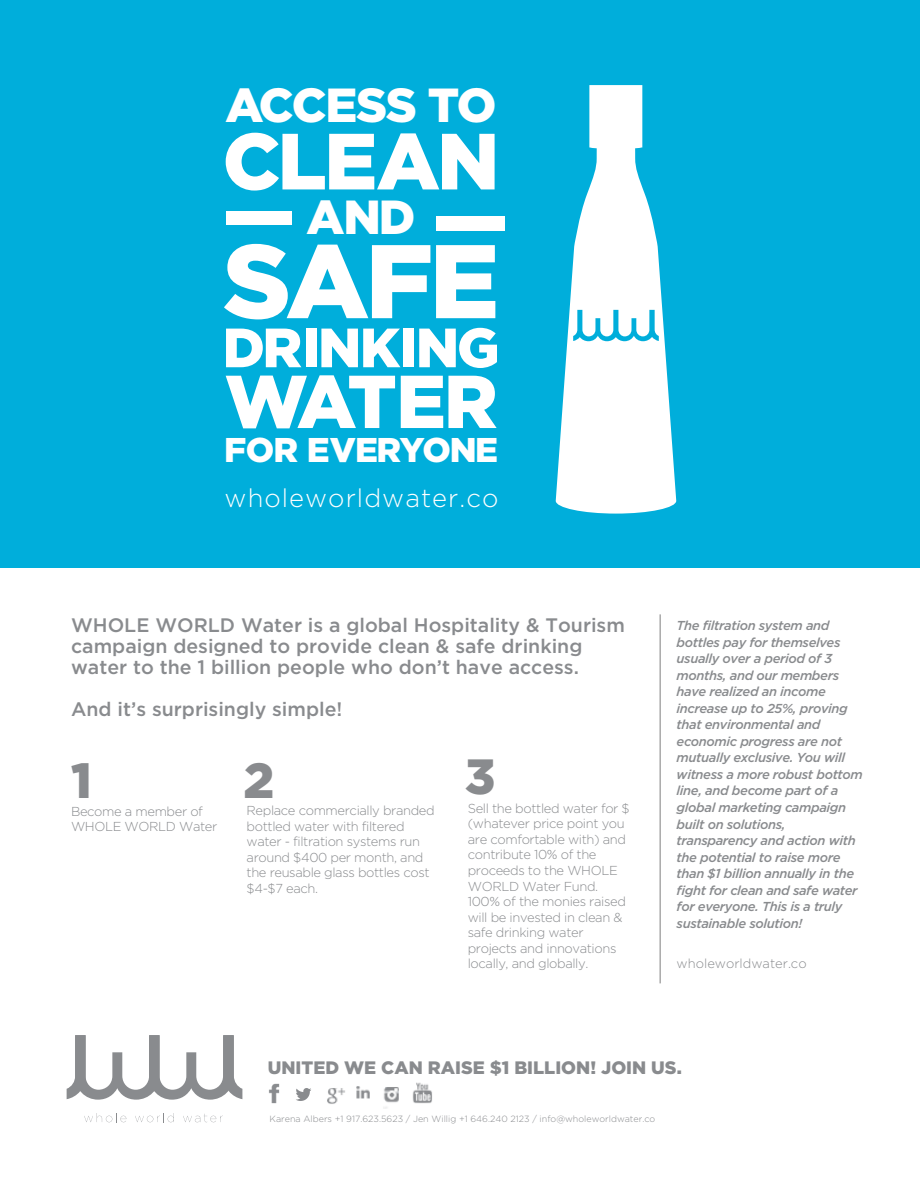
<style>
.page{position:relative;width:920px;height:1185px;background:#fff}
.page>*{position:absolute;margin:0;border:0;box-sizing:border-box;transform-origin:0 0}
.t1{font:900 104.4px "Gotham";color:#fff}
.t2{font:900 79.5px "Gotham";letter-spacing:-.03em;color:#fff}
.t3{font:900 74.7px "Gotham";letter-spacing:-.075em;color:#fff}
.t4{font:900 55.2px "Gotham";letter-spacing:-.035em;color:#fff}
.t5{font:900 49.35px "Gotham";color:#898b8e}
.t6{font:900 47.85px "Gotham";letter-spacing:-.04em;color:#fff}
.t7{font:900 34.35px "Gotham";letter-spacing:-.035em;color:#fff}
.t8{font:300 25.65px "Gotham";letter-spacing:.04em;color:#fff}
.t9{font:500 19.5px/21px "Gotham";color:#898b8e}
.t10{font:900 18px "Gotham";color:#898b8e}
.t11{font:italic 500 12.9px/16.5px "Gotham";letter-spacing:-.03em;color:#898b8e}
.t12{font:300 12.9px/15.6px "Gotham";letter-spacing:-.03em;color:#898b8e}
.t13{font:300 12.9px "Gotham";color:#898b8e}
.t14{font:300 9px "Gotham";color:#898b8e}
</style>
<div class="page">
<div style="left:0;top:0;width:919px;height:567px;background:#00aedb"></div>
<svg style="left:555px;top:85px;width:121px;height:429px;fill:#fff"></svg>
<hr style="left:659px;top:614px;width:1px;height:369px;background:#7f7f7f">
<svg style="left:67px;top:1035px;width:175px;height:65px"></svg>
<svg style="left:84px;top:1113px;width:42px;height:9px"></svg>
<svg style="left:135px;top:1113px;width:39px;height:9px"></svg>
<svg style="left:183px;top:1114px;width:40px;height:8px"></svg>
<img style="left:327px;top:1088px;width:18px;height:16px">
<img style="left:356px;top:1086px;width:43px;height:22px">
<img style="left:412px;top:1082px;width:20px;height:22px">
<img style="left:296px;top:1088px;width:15px;height:13px">
<img style="left:269px;top:1084px;width:10px;height:19px">
<div style="left:436px;top:216px;width:68px;height:14px;background:#fff"></div>
<div style="left:226px;top:211px;width:66px;height:14px;background:#fff"></div>
<h3 class="t6" style="left:226px;top:77px;width:272px">ACCESS TO</h3>
<h2 class="t2" style="left:223px;top:115px;width:278px">CLEAN</h2>
<h3 class="t6" style="left:306px;top:189px;width:110px">AND</h3>
<h1 class="t1" style="left:223px;top:221px;width:278px">SAFE</h1>
<h3 class="t4" style="left:222px;top:316px;width:278px">DRINKING</h3>
<h3 class="t3" style="left:224px;top:358px;width:274px">WATER</h3>
<h3 class="t7" style="left:224px;top:430px;width:275px">FOR EVERYONE</h3>
<h3 class="t8" style="left:224px;top:484px;width:275px">wholeworldwater.co</h3>
<h3 class="t9" style="left:71px;top:614px;width:555px">WHOLE WORLD Water is a global Hospitality &amp; Tourism campaign designed to provide clean &amp; safe drinking water to the 1 billion people who don’t have access.</h3>
<h3 class="t9" style="left:71px;top:698px;width:273px">And it’s surprisingly simple!</h3>
<h3 class="t5" style="left:71px;top:752px;width:22px">1</h3>
<h3 class="t5" style="left:243px;top:752px;width:32px">2</h3>
<h3 class="t5" style="left:464px;top:748px;width:32px">3</h3>
<p class="t12" style="left:246px;top:803px;width:190px">Replace commercially branded bottled water with filtered water - filtration systems run around $400 per month, and the reusable glass bottles cost $4-$7 each.</p>
<p class="t12" style="left:467px;top:800px;width:163px">Sell the bottled water for $ (whatever price point you are comfortable with) and contribute 10% of the proceeds to the WHOLE<br>WORLD Water Fund.<br>100% of the monies raised will be invested in clean &amp; safe drinking water projects and innovations locally, and globally.</p>
<p class="t12" style="left:71px;top:803px;width:148px">Become a member of<br>WHOLE WORLD Water</p>
<p class="t11" style="left:676px;top:617px;width:188px">The filtration system and bottles pay for themselves usually over a period of 3 months, and our members have realized an income increase up to 25%, proving that environmental and economic progress are not mutually exclusive. You will witness a more robust bottom line, and become part of a global marketing campaign built on solutions, transparency and action with the potential to raise more than $1 billion annually in the fight for clean and safe water for everyone. This is a truly sustainable solution!</p>
<p class="t13" style="left:676px;top:957px;width:131px">wholeworldwater.co</p>
<h3 class="t10" style="left:268px;top:1057px;width:415px">UNITED WE CAN RAISE $1 BILLION! JOIN US.</h3>
<p class="t14" style="left:269px;top:1114px;width:387px">Karena Albers +1 917.623.5623 / Jen Willig +1 646.240 2123 / info@wholeworldwater.co</p>
</div>
